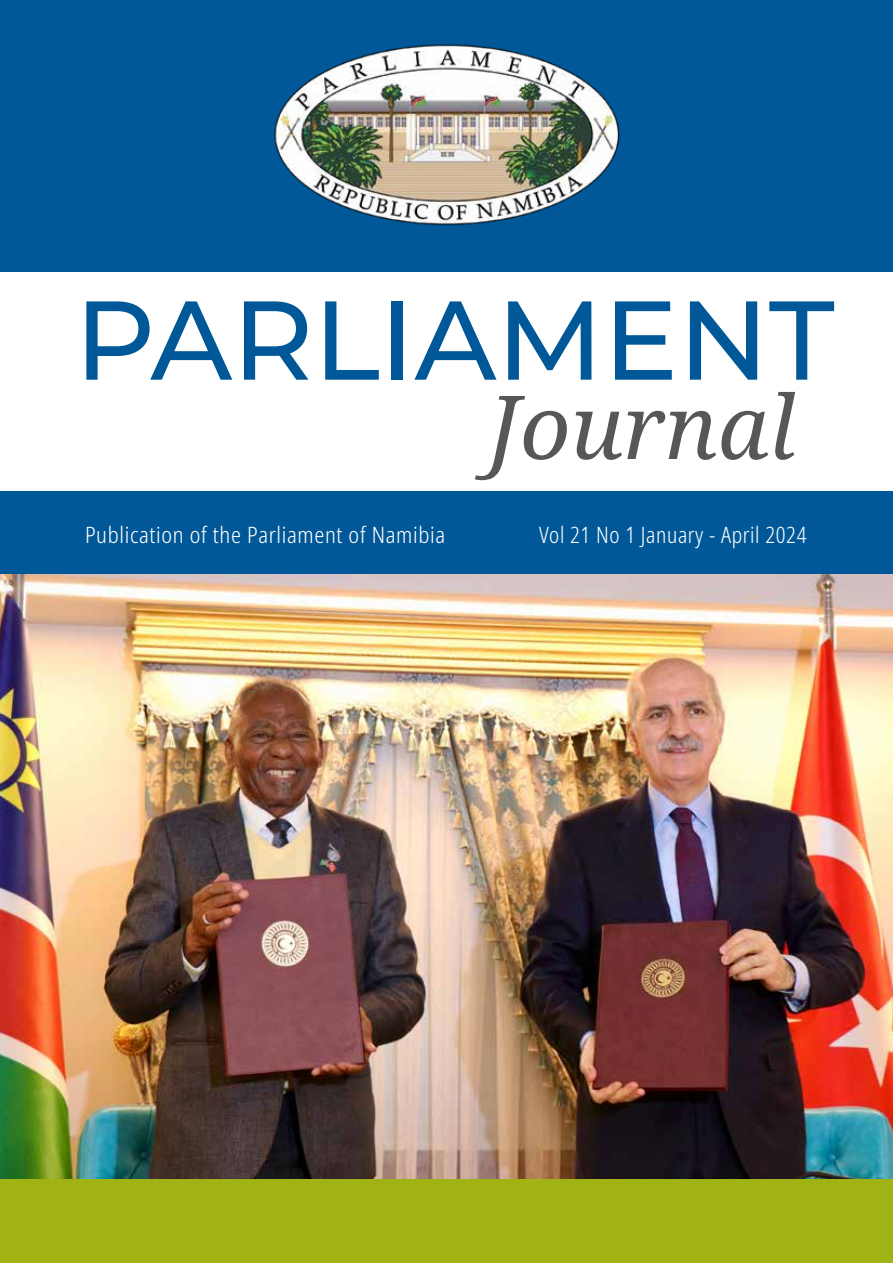
<style>
.page{position:relative;width:893px;height:1263px;background:#fff}
.page>*{position:absolute;margin:0;border:0;box-sizing:border-box;transform-origin:0 0}
.t1{font:500 111.75px "Montserrat";color:#005898}
.t2{font:italic 88.2px "Noto Serif";color:#575756}
.t3{font:300 condensed 22.5px "Noto Sans";letter-spacing:.03em;color:#fff}
.t4{font:300 condensed 22.5px "Noto Sans";letter-spacing:.03em;color:#fff;scale:.95 1}
</style>
<div class="page">
<div style="left:0;top:1168px;width:893px;height:95px;background:#a1b314"></div>
<div style="left:0;top:491px;width:893px;height:94px;background:#005898"></div>
<div style="left:0;top:0;width:893px;height:271px;background:#005898"></div>
<img style="left:229px;top:44px;width:441px;height:228px">
<img style="left:0;top:574px;width:893px;height:605px">
<h1 class="t1" style="left:75px;top:262px;width:761px">PARLIAMENT</h1>
<h2 class="t2" style="left:488px;top:367px;width:309px">Journal</h2>
<p class="t3" style="left:85px;top:519px;width:362px">Publication of the Parliament of Namibia</p>
<p class="t4" style="left:539px;top:519px;width:283px">Vol 21 No 1 January - April 2024</p>
</div>
